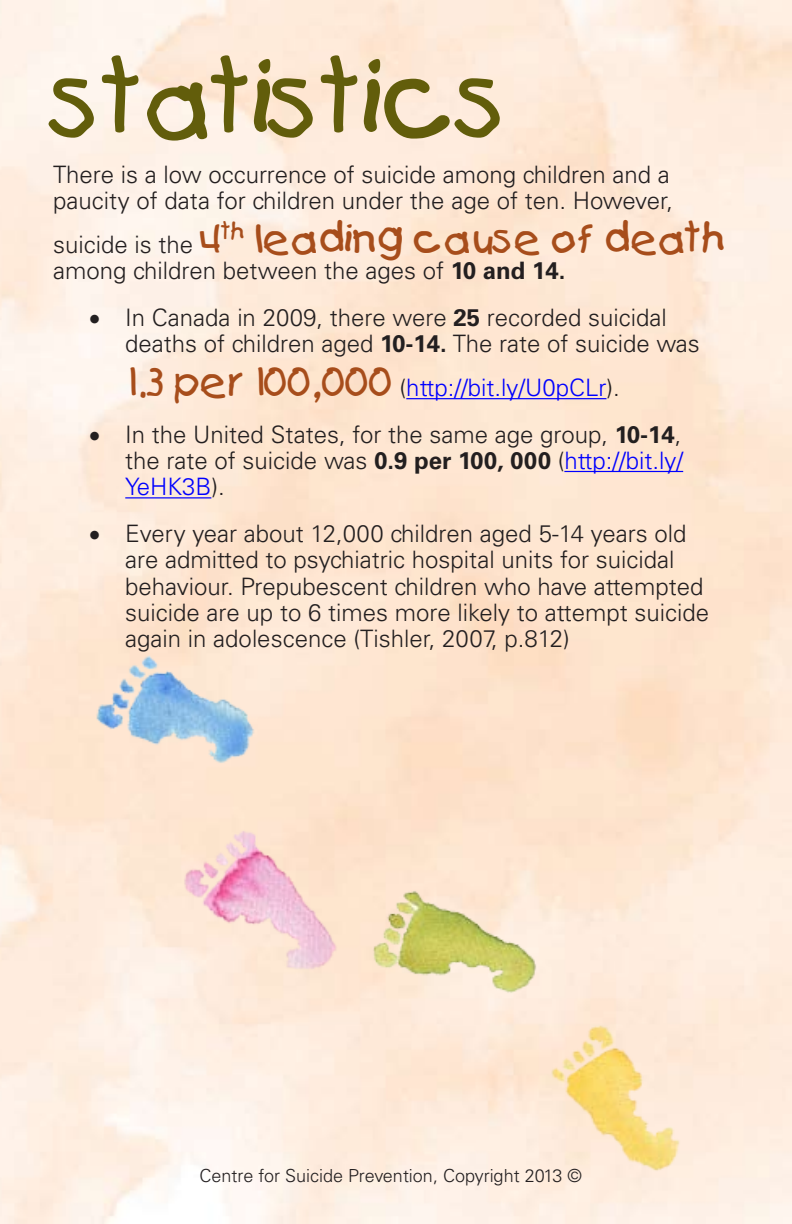
<style>
.page{position:relative;width:792px;height:1224px;background:#fff}
.page>*{position:absolute;margin:0;border:0;box-sizing:border-box;transform-origin:0 0}
.t1{font:100px "Kids Plain";color:#625d0b}
.t2{font:40px "Kids Plain";color:#a74d1b}
.t3{font:300 24px/26.4px "Univers";color:#231f20}
.t4{font:300 24px "Univers";color:#00f}
.t5{font:300 18px "Univers";color:#231f20}
.s1{font-family:"Univers";font-weight:300;font-size:24px;color:#231f20}
.s2{font-weight:700}
.s3{font-family:"Kids Plain";font-weight:400;font-size:40px;color:#a74d1b}
.s4{color:#231f20}
.s5{color:#00f}
</style>
<div class="page">
<hr style="left:406px;top:398px;width:201px;height:1px;background:#00f">
<hr style="left:564px;top:471px;width:119px;height:1px;background:#00f">
<hr style="left:125px;top:497px;width:86px;height:1px;background:#00f">
<img style="left:61px;top:626px;width:670px;height:596px">
<p class="t1" style="left:53px;top:38px;width:457px">statistics</p>
<p class="t3" style="left:53px;top:161px;width:621px">There is a low occurrence of suicide among children and a paucity of data for children under the age of ten. However,</p>
<p class="t2" style="left:53px;top:214px;width:674px"><span class="s1">suicide is the</span> 4<sup>th</sup> leading cause of death</p>
<p class="t3" style="left:53px;top:258px;width:514px">among children between the ages of <span class="s2">10 and 14.</span></p>
<p class="t3" style="left:125px;top:304px;width:576px;text-indent:-36px">• In Canada in 2009, there were <span class="s2">25</span> recorded suicidal deaths of children aged <span class="s2">10-14.</span> The rate of suicide was</p>
<p class="t4" style="left:125px;top:373px;width:496px"><span class="s3">1.3 per 100,000</span> <span class="s4">(</span>http://bit.ly/U0pCLr<span class="s4">).</span></p>
<p class="t3" style="left:125px;top:421px;width:559px;text-align:justify;text-indent:-36px">• In the United States, for the same age group, <span class="s2">10-14</span>, the rate of suicide was <span class="s2">0.9 per 100, 000</span> (<span class="s5">http://bit.ly/ YeHK3B</span>).</p>
<p class="t3" style="left:125px;top:520px;width:585px;text-indent:-36px">• Every year about 12,000 children aged 5-14 years old are admitted to psychiatric hospital units for suicidal behaviour. Prepubescent children who have attempted suicide are up to 6 times more likely to attempt suicide again in adolescence (Tishler, 2007, p.812)</p>
<p class="t5" style="left:200px;top:1173px;width:384px">Centre for Suicide Prevention, Copyright 2013 ©</p>
</div>
